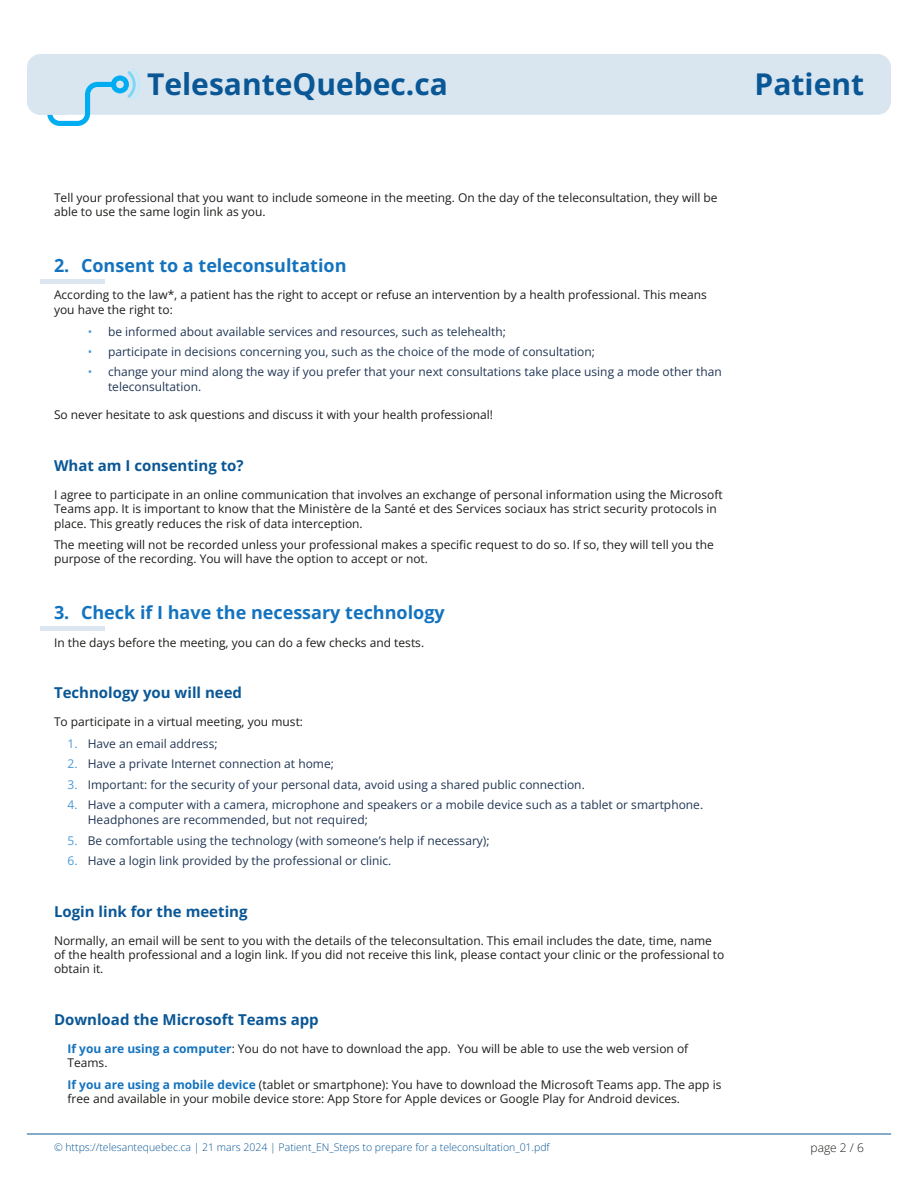
<style>
.page{position:relative;width:918px;height:1188px;background:#fff}
.page>*{position:absolute;margin:0;border:0;box-sizing:border-box;transform-origin:0 0}
.t1{font:700 30px "Open Sans";color:#0a5796}
.Step_Titre{font:700 18px "Open Sans";color:#1473bf}
.p_-_intertitre{font:700 15px "Open Sans";color:#0a5796}
.t2{font:12px/14.4px "Open Sans";color:#1d1d1b}
.t3{font:12px/15px "Open Sans";color:#213654}
.t4{font:300 12px "Open Sans";color:#1d1d1b}
.t5{font:300 10.5px "Open Sans";color:#0a5796}
.s1{color:#4a99d9}
.s2{font-weight:700;color:#1473bf}
</style>
<div class="page">
<hr style="left:27px;top:1134px;width:864px;height:1px;background:#0a5796">
<div style="left:27px;top:54px;width:864px;height:61px;background:#d9e6f0;border-radius:14px"></div>
<svg style="left:47px;top:68px;width:93px;height:58px"></svg>
<div style="left:27px;top:61px;width:51px;height:54px;background:#d9e6f0;border-radius:14px"></div>
<hr style="left:40px;top:279px;width:65px;height:4px;background:#dbe6f0">
<div style="left:40px;top:626px;width:65px;height:5px;background:#dbe6f0"></div>
<h1 class="t1" style="left:147px;top:64px;width:303px">TelesanteQuebec.ca</h1>
<h1 class="t1" style="left:755px;top:64px;width:111px">Patient</h1>
<p class="t2" style="left:54px;top:190px;width:665px">Tell your professional that you want to include someone in the meeting. On the day of the teleconsultation, they will be able to use the same login link as you.</p>
<p class="Step_Titre" style="left:54px;top:253px;width:294px">2. Consent to a teleconsultation</p>
<p class="t2" style="left:54px;top:288px;width:654px">According to the law*, a patient has the right to accept or refuse an intervention by a health professional. This means you have the right to:</p>
<p class="t3" style="left:88px;top:323px;width:420px"><span class="s1">•</span> be informed about available services and resources, such as telehealth;</p>
<p class="t3" style="left:88px;top:344px;width:509px"><span class="s1">•</span> participate in decisions concerning you, such as the choice of the mode of consultation;</p>
<p class="t3" style="left:108px;top:364px;width:615px;text-indent:-20px"><span class="s1">•</span> change your mind along the way if you prefer that your next consultations take place using a mode other than teleconsultation.</p>
<p class="t2" style="left:54px;top:407px;width:441px">So never hesitate to ask questions and discuss it with your health professional!</p>
<p class="p_-_intertitre" style="left:54px;top:455px;width:191px">What am I consenting to?</p>
<p class="t2" style="left:54px;top:487px;width:670px">I agree to participate in an online communication that involves an exchange of personal information using the Microsoft<br>Teams app. It is important to know that the Ministère de la Santé et des Services sociaux has strict security protocols in place. This greatly reduces the risk of data interception.</p>
<p class="t2" style="left:54px;top:537px;width:661px">The meeting will not be recorded unless your professional makes a specific request to do so. If so, they will tell you the purpose of the recording. You will have the option to accept or not.</p>
<p class="Step_Titre" style="left:54px;top:600px;width:392px">3. Check if I have the necessary technology</p>
<p class="t2" style="left:54px;top:635px;width:372px">In the days before the meeting, you can do a few checks and tests.</p>
<p class="p_-_intertitre" style="left:54px;top:683px;width:190px">Technology you will need</p>
<p class="t2" style="left:54px;top:714px;width:251px">To participate in a virtual meeting, you must:</p>
<p class="t3" style="left:68px;top:736px;width:152px"><span class="s1">1.</span> Have an email address;</p>
<p class="t3" style="left:68px;top:756px;width:268px"><span class="s1">2.</span> Have a private Internet connection at home;</p>
<p class="t3" style="left:68px;top:777px;width:519px"><span class="s1">3.</span> Important: for the security of your personal data, avoid using a shared public connection.</p>
<p class="t3" style="left:88px;top:797px;width:617px;text-indent:-20px"><span class="s1">4.</span> Have a computer with a camera, microphone and speakers or a mobile device such as a tablet or smartphone.<br>Headphones are recommended, but not required;</p>
<p class="t3" style="left:68px;top:832px;width:424px"><span class="s1">5.</span> Be comfortable using the technology (with someone’s help if necessary);</p>
<p class="t3" style="left:68px;top:853px;width:325px"><span class="s1">6.</span> Have a login link provided by the professional or clinic.</p>
<p class="p_-_intertitre" style="left:54px;top:901px;width:195px">Login link for the meeting</p>
<p class="t2" style="left:54px;top:933px;width:672px">Normally, an email will be sent to you with the details of the teleconsultation. This email includes the date, time, name of the health professional and a login link. If you did not receive this link, please contact your clinic or the professional to obtain it.</p>
<p class="p_-_intertitre" style="left:54px;top:1009px;width:266px">Download the Microsoft Teams app</p>
<p class="t2" style="left:68px;top:1041px;width:622px"><span class="s2">If you are using a computer</span>: You do not have to download the app. You will be able to use the web version of<br>Teams.</p>
<p class="t2" style="left:68px;top:1077px;width:655px"><span class="s2">If you are using a mobile device</span> (tablet or smartphone): You have to download the Microsoft Teams app. The app is free and available in your mobile device store: App Store for Apple devices or Google Play for Android devices.</p>
<p class="t5" style="left:54px;top:1140px;width:497px">© https://telesantequebec.ca | 21 mars 2024 | Patient_EN_Steps to prepare for a teleconsultation_01.pdf</p>
<p class="t4" style="left:811px;top:1140px;width:55px">page 2 / 6</p>
</div>
